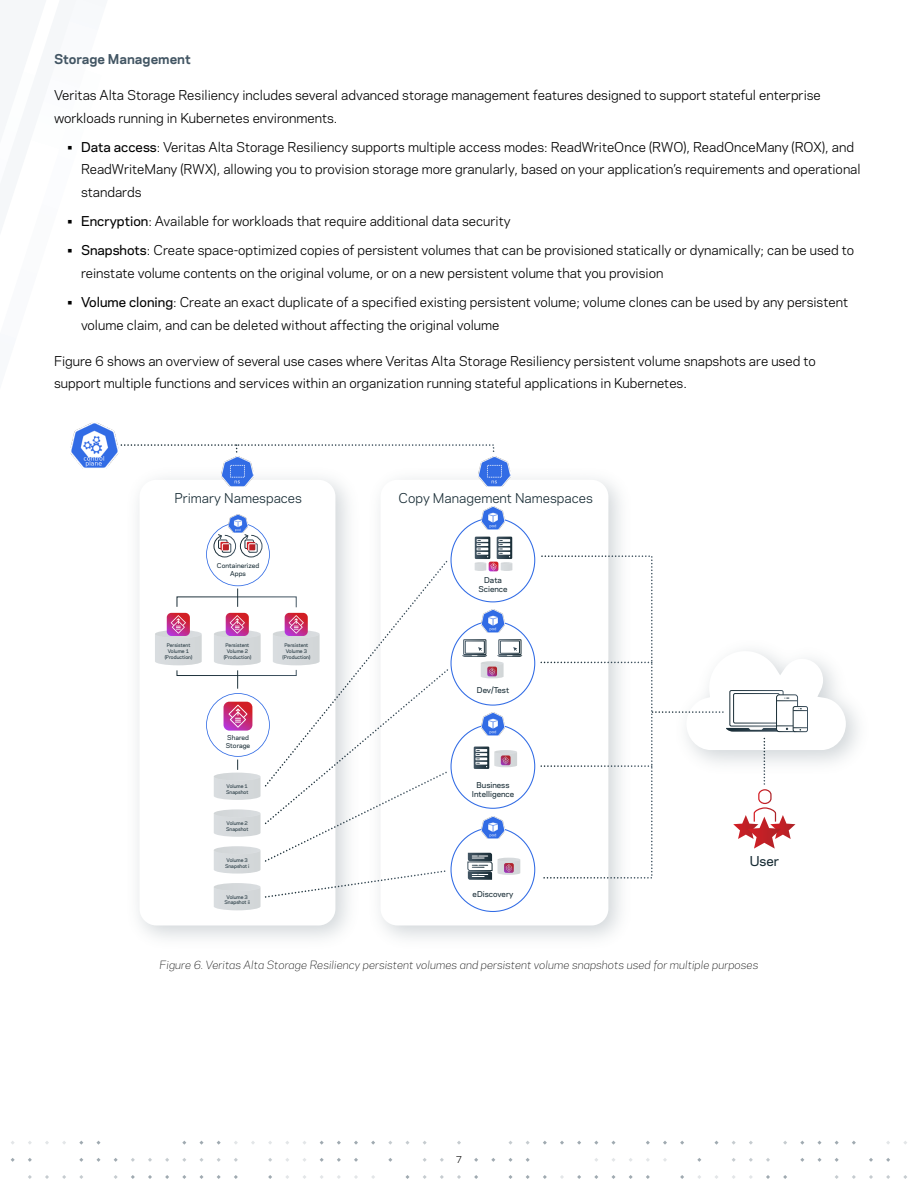
<style>
.page{position:relative;width:918px;height:1188px;background:#fff}
.page>*{position:absolute;margin:0;border:0;box-sizing:border-box;transform-origin:0 0}
.Body_Copy{font:12.75px/22.5px "Polaris";color:#000}
.t1{font:12.75px "Polaris";color:#182c35}
.Paragraph_Subtitle{font:700 12.75px "Polaris";color:#425563}
.t2{font:500 12.75px "Polaris";color:#182c35}
.t3{font:italic 300 10.65px "Polaris";color:#000}
.t4{font:9px "Polaris";color:#000}
.t5{font:500 7.65px/9.1px "Polaris";color:#182c35;text-align:center}
.t6{font:500 6.3px/7.5px "Polaris";color:#182c35;text-align:center}
.t7{font:500 4.8px/5.7px "Polaris";color:#182c35;text-align:center}
.s1{font-weight:500}
</style>
<div class="page">
<svg style="left:783px;top:1175px;width:4px;height:4px"></svg>
<svg style="left:766px;top:1158px;width:4px;height:4px"></svg>
<svg style="left:766px;top:1175px;width:4px;height:4px"></svg>
<svg style="left:749px;top:1158px;width:4px;height:4px"></svg>
<svg style="left:714px;top:1141px;width:5px;height:4px"></svg>
<svg style="left:697px;top:1158px;width:4px;height:4px"></svg>
<svg style="left:680px;top:1141px;width:4px;height:4px"></svg>
<svg style="left:680px;top:1175px;width:4px;height:4px"></svg>
<svg style="left:663px;top:1141px;width:4px;height:4px"></svg>
<svg style="left:646px;top:1141px;width:4px;height:4px"></svg>
<svg style="left:646px;top:1175px;width:4px;height:4px"></svg>
<svg style="left:629px;top:1175px;width:4px;height:4px"></svg>
<svg style="left:611px;top:1141px;width:5px;height:4px"></svg>
<svg style="left:611px;top:1175px;width:5px;height:4px"></svg>
<svg style="left:594px;top:1175px;width:4px;height:4px"></svg>
<svg style="left:577px;top:1141px;width:4px;height:4px"></svg>
<svg style="left:577px;top:1175px;width:4px;height:4px"></svg>
<svg style="left:560px;top:1141px;width:4px;height:4px"></svg>
<svg style="left:560px;top:1175px;width:4px;height:4px"></svg>
<svg style="left:543px;top:1141px;width:4px;height:4px"></svg>
<svg style="left:543px;top:1175px;width:4px;height:4px"></svg>
<svg style="left:526px;top:1158px;width:4px;height:4px"></svg>
<svg style="left:526px;top:1175px;width:4px;height:4px"></svg>
<svg style="left:508px;top:1141px;width:5px;height:4px"></svg>
<svg style="left:508px;top:1158px;width:5px;height:4px"></svg>
<svg style="left:508px;top:1175px;width:5px;height:4px"></svg>
<svg style="left:491px;top:1158px;width:4px;height:4px"></svg>
<svg style="left:474px;top:1158px;width:4px;height:4px"></svg>
<svg style="left:474px;top:1175px;width:4px;height:4px"></svg>
<svg style="left:457px;top:1141px;width:4px;height:4px"></svg>
<svg style="left:457px;top:1175px;width:4px;height:4px"></svg>
<svg style="left:440px;top:1158px;width:4px;height:4px"></svg>
<svg style="left:440px;top:1175px;width:4px;height:4px"></svg>
<svg style="left:423px;top:1175px;width:4px;height:4px"></svg>
<svg style="left:405px;top:1141px;width:5px;height:4px"></svg>
<svg style="left:405px;top:1175px;width:5px;height:4px"></svg>
<svg style="left:388px;top:1158px;width:4px;height:4px"></svg>
<svg style="left:371px;top:1141px;width:4px;height:4px"></svg>
<svg style="left:354px;top:1141px;width:4px;height:4px"></svg>
<svg style="left:354px;top:1158px;width:4px;height:4px"></svg>
<svg style="left:354px;top:1175px;width:4px;height:4px"></svg>
<svg style="left:337px;top:1141px;width:4px;height:4px"></svg>
<svg style="left:337px;top:1158px;width:4px;height:4px"></svg>
<svg style="left:320px;top:1158px;width:4px;height:4px"></svg>
<svg style="left:268px;top:1158px;width:4px;height:4px"></svg>
<svg style="left:268px;top:1175px;width:4px;height:4px"></svg>
<svg style="left:234px;top:1158px;width:4px;height:4px"></svg>
<svg style="left:234px;top:1175px;width:4px;height:4px"></svg>
<svg style="left:217px;top:1175px;width:4px;height:4px"></svg>
<svg style="left:199px;top:1141px;width:5px;height:4px"></svg>
<svg style="left:199px;top:1158px;width:5px;height:4px"></svg>
<svg style="left:199px;top:1175px;width:5px;height:4px"></svg>
<svg style="left:182px;top:1175px;width:4px;height:4px"></svg>
<svg style="left:165px;top:1158px;width:4px;height:4px"></svg>
<svg style="left:165px;top:1175px;width:4px;height:4px"></svg>
<svg style="left:148px;top:1158px;width:4px;height:4px"></svg>
<svg style="left:148px;top:1175px;width:4px;height:4px"></svg>
<svg style="left:131px;top:1158px;width:4px;height:4px"></svg>
<svg style="left:131px;top:1175px;width:4px;height:4px"></svg>
<svg style="left:114px;top:1158px;width:4px;height:4px"></svg>
<svg style="left:114px;top:1175px;width:4px;height:4px"></svg>
<svg style="left:96px;top:1141px;width:5px;height:4px"></svg>
<svg style="left:96px;top:1158px;width:5px;height:4px"></svg>
<svg style="left:79px;top:1158px;width:4px;height:4px"></svg>
<svg style="left:79px;top:1175px;width:4px;height:4px"></svg>
<svg style="left:62px;top:1175px;width:4px;height:4px"></svg>
<svg style="left:45px;top:1175px;width:4px;height:4px"></svg>
<svg style="left:28px;top:1158px;width:4px;height:4px"></svg>
<svg style="left:28px;top:1175px;width:4px;height:4px"></svg>
<svg style="left:11px;top:1158px;width:4px;height:4px"></svg>
<svg style="left:903px;top:1175px;width:4px;height:4px"></svg>
<svg style="left:886px;top:1158px;width:4px;height:4px"></svg>
<svg style="left:886px;top:1175px;width:4px;height:4px"></svg>
<svg style="left:869px;top:1158px;width:4px;height:4px"></svg>
<svg style="left:869px;top:1175px;width:4px;height:4px"></svg>
<svg style="left:852px;top:1141px;width:4px;height:4px"></svg>
<svg style="left:852px;top:1175px;width:4px;height:4px"></svg>
<svg style="left:835px;top:1158px;width:4px;height:4px"></svg>
<svg style="left:835px;top:1175px;width:4px;height:4px"></svg>
<svg style="left:817px;top:1141px;width:5px;height:4px"></svg>
<svg style="left:817px;top:1158px;width:5px;height:4px"></svg>
<svg style="left:800px;top:1158px;width:4px;height:4px"></svg>
<img style="left:137px;top:470px;width:212px;height:469px">
<div style="left:140px;top:480px;width:195px;height:445px;background:#fff;border-radius:17px"></div>
<img style="left:379px;top:470px;width:242px;height:469px">
<div style="left:381px;top:480px;width:227px;height:445px;background:#fff;border-radius:17px"></div>
<img style="left:71px;top:423px;width:47px;height:46px">
<img style="left:222px;top:457px;width:31px;height:30px">
<img style="left:479px;top:457px;width:31px;height:30px">
<img style="left:230px;top:514px;width:16px;height:4px">
<img style="left:481px;top:507px;width:24px;height:11px">
<svg style="left:155px;top:518px;width:498px;height:394px"></svg>
<svg style="left:652px;top:648px;width:194px;height:201px"></svg>
<svg style="left:120px;top:444px;width:375px;height:9px"></svg>
<p class="Paragraph_Subtitle" style="left:54px;top:50px;width:138px">Storage Management</p>
<p class="Body_Copy" style="left:54px;top:83px;width:768px">Veritas Alta Storage Resiliency includes several advanced storage management features designed to support stateful enterprise workloads running in Kubernetes environments.</p>
<p class="Body_Copy" style="left:81px;top:135px;width:781px;text-indent:-14px"><span class="s1">• Data access</span>: Veritas Alta Storage Resiliency supports multiple access modes: ReadWriteOnce (RWO), ReadOnceMany (ROX), and<br>ReadWriteMany (RWX), allowing you to provision storage more granularly, based on your application’s requirements and operational standards</p>
<p class="Body_Copy" style="left:68px;top:209px;width:445px"><span class="s1">• Encryption</span>: Available for workloads that require additional data security</p>
<p class="Body_Copy" style="left:81px;top:239px;width:775px;text-indent:-14px"><span class="s1">• Snapshots</span>: Create space-optimized copies of persistent volumes that can be provisioned statically or dynamically; can be used to reinstate volume contents on the original volume, or on a new persistent volume that you provision</p>
<p class="Body_Copy" style="left:81px;top:290px;width:769px;text-indent:-14px"><span class="s1">• Volume cloning</span>: Create an exact duplicate of a specified existing persistent volume; volume clones can be used by any persistent volume claim, and can be deleted without affecting the original volume</p>
<p class="Body_Copy" style="left:54px;top:349px;width:763px">Figure 6 shows an overview of several use cases where Veritas Alta Storage Resiliency persistent volume snapshots are used to support multiple functions and services within an organization running stateful applications in Kubernetes.</p>
<p class="t1" style="left:174px;top:489px;width:129px">Primary Namespaces</p>
<p class="t6" style="left:217px;top:562px;width:44px">Containerized<br>Apps</p>
<p class="t7" style="left:165px;top:642px;width:29px">Persistent<br>Volume 1 (Production)</p>
<p class="t7" style="left:224px;top:642px;width:29px">Persistent<br>Volume 2 (Production)</p>
<p class="t7" style="left:283px;top:642px;width:29px">Persistent<br>Volume 3 (Production)</p>
<p class="t6" style="left:226px;top:733px;width:26px;text-align:left">Shared<br>Storage</p>
<p class="t7" style="left:226px;top:783px;width:24px;text-align:left">Volume 1<br>Snapshot</p>
<p class="t7" style="left:226px;top:820px;width:24px;text-align:left">Volume 2<br>Snapshot</p>
<p class="t7" style="left:225px;top:857px;width:26px">Volume 3<br>Snapshot i</p>
<p class="t7" style="left:224px;top:894px;width:27px">Volume 3<br>Snapshot ii</p>
<p class="t1" style="left:399px;top:489px;width:196px">Copy Management Namespaces</p>
<p class="t5" style="left:478px;top:575px;width:31px">Data<br>Science</p>
<p class="t5" style="left:477px;top:685px;width:34px">Dev/Test</p>
<p class="t5" style="left:472px;top:780px;width:44px">Business<br>Intelligence</p>
<p class="t5" style="left:473px;top:889px;width:42px">eDiscovery</p>
<p class="t2" style="left:750px;top:852px;width:31px">User</p>
<p class="t3" style="left:160px;top:957px;width:600px">Figure 6. Veritas Alta Storage Resiliency persistent volumes and persistent volume snapshots used for multiple purposes</p>
<p class="t4" style="left:456px;top:1153px;width:8px">7</p>
</div>
